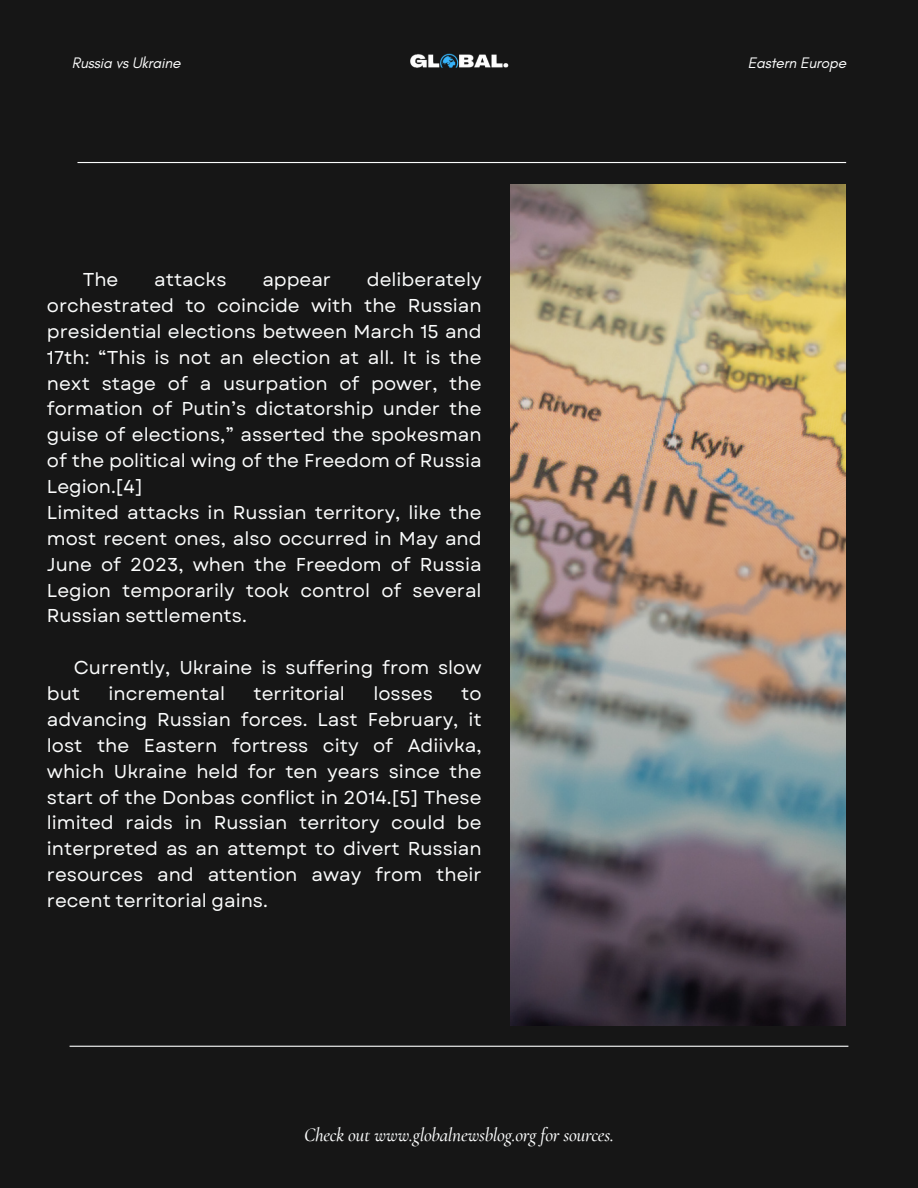
<style>
.page{position:relative;width:918px;height:1188px;background:#161616}
.page>*{position:absolute;margin:0;border:0;box-sizing:border-box;transform-origin:0 0}
.t1{font:italic 500 19.2px "Cormorant Garamond";letter-spacing:-.015em;color:#fcfdfd}
.t2{font:18.6px/25.8px "Garet";color:#fcfdfd}
.t3{font:italic 15.45px "Glacial Indifference";letter-spacing:-.015em;color:#fcfdfd}
</style>
<div class="page">
<hr style="left:70px;top:1046px;width:778px;height:1px;background:#fcfdfd">
<hr style="left:77px;top:162px;width:769px;height:1px;background:#fcfdfd">
<img style="left:510px;top:184px;width:336px;height:842px">
<img style="left:410px;top:53px;width:99px;height:15px">
<h2 class="t3" style="left:72px;top:53px;width:110px">Russia vs Ukraine</h2>
<p class="t3" style="left:748px;top:53px;width:100px">Eastern Europe</p>
<p class="t2" style="left:47px;top:267px;width:436px;text-indent:320px">deliberately orchestrated to coincide with the Russian presidential elections between March 15 and 17th: “This is not an election at all. It is the next stage of a usurpation of power, the formation of Putin’s dictatorship under the guise of elections,” asserted the spokesman of the political wing of the Freedom of Russia Legion.[4]<br>Limited attacks in Russian territory, like the most recent ones, also occurred in May and June of 2023, when the Freedom of Russia Legion temporarily took control of several Russian settlements.</p>
<p class="t2" style="left:47px;top:655px;width:436px;text-indent:27px">Currently, Ukraine is suffering from slow but</p>
<p class="t2" style="left:83px;top:267px;width:37px">The</p>
<p class="t2" style="left:154px;top:267px;width:74px">attacks</p>
<p class="t2" style="left:262px;top:267px;width:70px">appear</p>
<p class="t2" style="left:109px;top:681px;width:118px">incremental</p>
<p class="t2" style="left:254px;top:681px;width:93px">territorial</p>
<p class="t2" style="left:373px;top:681px;width:61px">losses</p>
<p class="t2" style="left:47px;top:681px;width:436px;text-align:justify;text-indent:414px">to advancing Russian forces. Last February, it lost the Eastern fortress city of Adiivka, which Ukraine held for ten years since the start of the Donbas conflict in 2014.[5] These limited raids in Russian territory could be interpreted as an attempt to divert Russian resources and attention away from their recent territorial gains.</p>
<h2 class="t1" style="left:304px;top:1123px;width:311px">Check out www.globalnewsblog.org for sources.</h2>
</div>
